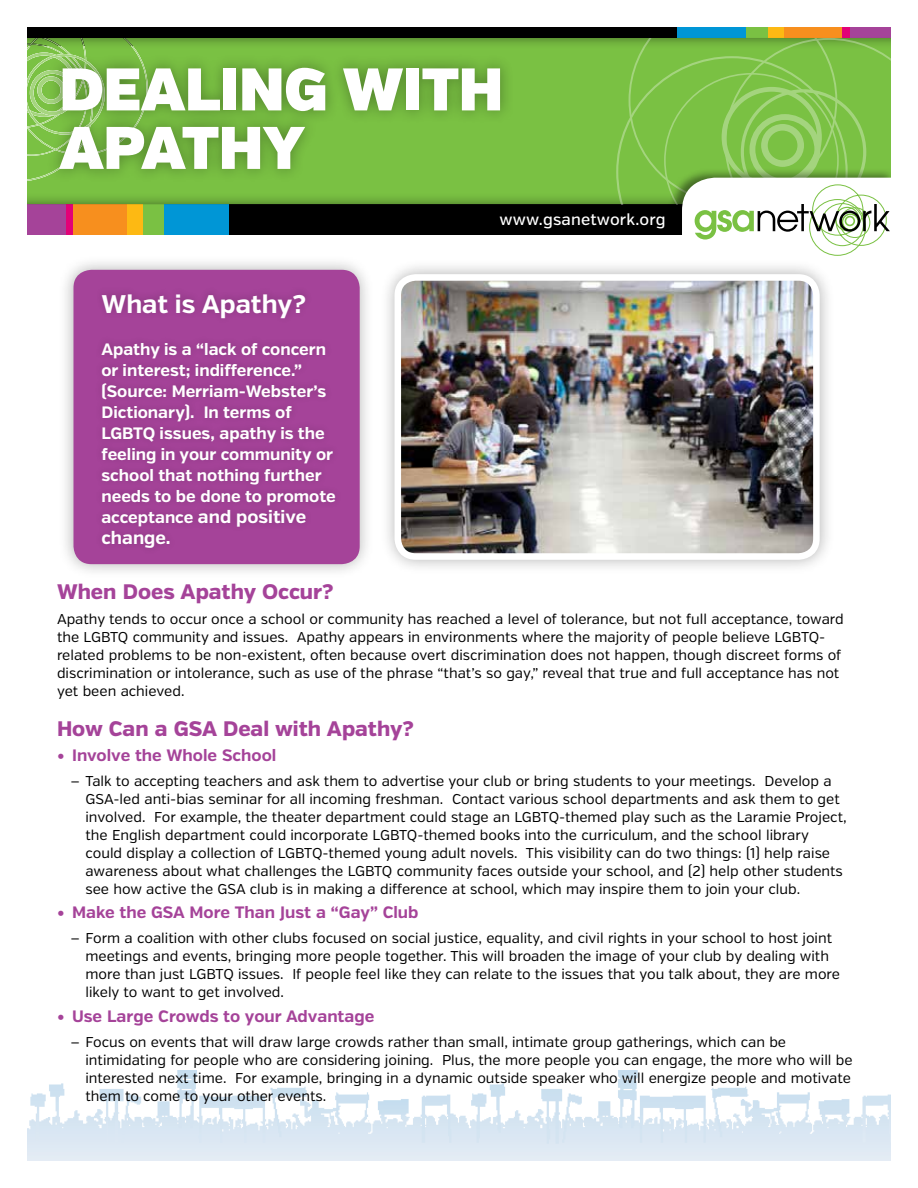
<style>
.page{position:relative;width:918px;height:1188px;background:#fff}
.page>*{position:absolute;margin:0;border:0;box-sizing:border-box;transform-origin:0 0}
.t1{font:60px/58.5px "Verb Ultra";letter-spacing:-.005em;color:#fff}
.t2{font:700 25.5px "Verb";color:#fff}
.t3{font:800 21px "Verb";color:#a54399}
.t4{font:700 18px/21px "Verb";color:#fff}
.t5{font:700 16.5px/21px "Verb";color:#fff}
.t6{font:700 16.5px "Verb";color:#a54399}
.t7{font:500 16.05px "Verb";letter-spacing:.01em;color:#fff}
.t8{font:14.25px/18px "Verb";color:#000}
.s1{font-size:16.5px}
</style>
<div class="page">
<img style="left:27px;top:1070px;width:864px;height:91px">
<div style="left:229px;top:198px;width:485px;height:37px;background:#000"></div>
<div style="left:163px;top:198px;width:66px;height:37px;background:#0096d6"></div>
<div style="left:27px;top:198px;width:40px;height:37px;background:#a54399"></div>
<div style="left:66px;top:198px;width:9px;height:37px;background:#e20177"></div>
<div style="left:142px;top:198px;width:21px;height:37px;background:#7ac143"></div>
<div style="left:74px;top:198px;width:57px;height:37px;background:#f78f1e"></div>
<div style="left:128px;top:198px;width:15px;height:37px;background:#fdb913"></div>
<div style="left:27px;top:28px;width:662px;height:18px;background:#000"></div>
<div style="left:677px;top:28px;width:70px;height:18px;background:#0096d6"></div>
<div style="left:848px;top:28px;width:43px;height:18px;background:#a54399"></div>
<div style="left:841px;top:28px;width:9px;height:18px;background:#e20177"></div>
<div style="left:747px;top:28px;width:22px;height:18px;background:#7ac143"></div>
<div style="left:781px;top:28px;width:61px;height:18px;background:#f78f1e"></div>
<div style="left:768px;top:28px;width:16px;height:18px;background:#fdb913"></div>
<div style="left:0;top:35px;width:918px;height:170px;background:#000;opacity:.5"></div>
<div style="left:891px;top:0;width:27px;height:247px;background:#fff"></div>
<div style="left:0;top:0;width:27px;height:247px;background:#fff"></div>
<svg style="left:616px;top:39px;width:275px;height:210px"></svg>
<div style="left:46px;top:53px;width:469px;height:130px;background:#000;opacity:.3"></div>
<div style="left:58px;top:255px;width:317px;height:325px;background:#000;opacity:.3"></div>
<div style="left:74px;top:270px;width:286px;height:294px;background:#a54399;border-radius:18px"></div>
<div style="left:94px;top:286px;width:249px;height:269px;background:#a14195"></div>
<div style="left:379px;top:259px;width:456px;height:316px;background:#000;opacity:.3"></div>
<img style="left:398px;top:277px;width:418px;height:280px">
<div style="left:395px;top:274px;width:425px;height:286px;border:7px solid #fff;border-radius:18px"></div>
<h1 class="t1" style="left:59px;top:62px;width:445px">DEALING WITH<br>APATHY</h1>
<h2 class="t2" style="left:101px;top:288px;width:206px">What is Apathy?</h2>
<p class="t5" style="left:101px;top:339px;width:236px">Apathy is a “lack of concern or interest; indifference.” (Source: Merriam-Webster’s<br>Dictionary). In terms of<br>LGBTQ issues, apathy is the feeling in your community or school that nothing further needs to be done to promote</p>
<p class="t4" style="left:101px;top:506px;width:206px"><span class="s1">acceptance</span> and positive change.</p>
<p class="t7" style="left:499px;top:210px;width:168px">www.gsanetwork.org</p>
<h3 class="t3" style="left:57px;top:579px;width:278px">When Does Apathy Occur?</h3>
<p class="t8" style="left:57px;top:610px;width:788px">Apathy tends to occur once a school or community has reached a level of tolerance, but not full acceptance, toward the LGBTQ community and issues. Apathy appears in environments where the majority of people believe LGBTQ&shy;related problems to be non-existent, often because overt discrimination does not happen, though discreet forms of discrimination or intolerance, such as use of the phrase “that’s so gay,” reveal that true and full acceptance has not yet been achieved.</p>
<h3 class="t3" style="left:57px;top:716px;width:359px">How Can a GSA Deal with Apathy?</h3>
<p class="t6" style="left:57px;top:745px;width:221px">• Involve the Whole School</p>
<p class="t8" style="left:86px;top:772px;width:763px;text-indent:-15px">— Talk to accepting teachers and ask them to advertise your club or bring students to your meetings. Develop a GSA-led anti-bias seminar for all incoming freshman. Contact various school departments and ask them to get involved. For example, the theater department could stage an LGBTQ-themed play such as the Laramie Project, the English department could incorporate LGBTQ-themed books into the curriculum, and the school library could display a collection of LGBTQ-themed young adult novels. This visibility can do two things: (1) help raise awareness about what challenges the LGBTQ community faces outside your school, and (2) help other students see how active the GSA club is in making a difference at school, which may inspire them to join your club.</p>
<p class="t6" style="left:57px;top:903px;width:363px">• Make the GSA More Than Just a “Gay” Club</p>
<p class="t8" style="left:86px;top:929px;width:756px;text-indent:-15px">— Form a coalition with other clubs focused on social justice, equality, and civil rights in your school to host joint meetings and events, bringing more people together. This will broaden the image of your club by dealing with more than just LGBTQ issues. If people feel like they can relate to the issues that you talk about, they are more likely to want to get involved.</p>
<p class="t6" style="left:57px;top:1006px;width:319px">• Use Large Crowds to your Advantage</p>
<p class="t8" style="left:86px;top:1033px;width:769px;text-indent:-15px">— Focus on events that will draw large crowds rather than small, intimate group gatherings, which can be intimidating for people who are considering joining. Plus, the more people you can engage, the more who will be interested next time. For example, bringing in a dynamic outside speaker who will energize people and motivate them to come to your other events.</p>
</div>
